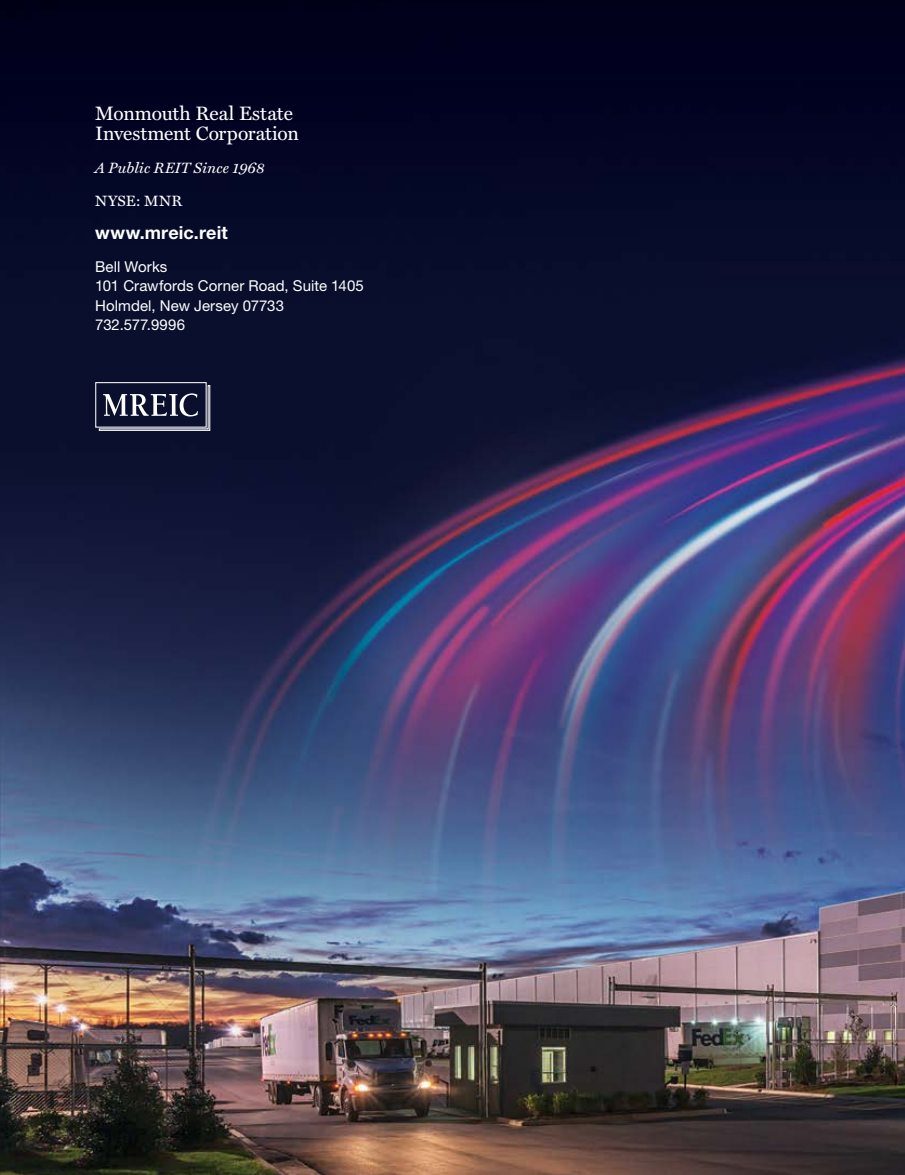
<style>
.page{position:relative;width:905px;height:1175px;background:#fff}
.page>*{position:absolute;margin:0;border:0;box-sizing:border-box;transform-origin:0 0}
.t1{font:19.5px/19.5px "Miller Text";letter-spacing:-.005em;color:#fff}
.t2{font:700 18px "Helvetica Neue LT Std";letter-spacing:.01em;color:#fff}
.t3{font:15px/19.5px "Helvetica Neue LT Std";letter-spacing:.005em;color:#fff}
.t4{font:italic 15px "Miller Text";letter-spacing:.005em;color:#fff}
.t5{font:15px "Miller Text";letter-spacing:.02em;color:#fff}
</style>
<div class="page">
<img style="left:0;top:0;width:904px;height:1174px">
<div style="left:95px;top:382px;width:112px;height:45px;border:1px solid #fff"></div>
<svg style="left:98px;top:384px;width:113px;height:47px;background:#41455c"></svg>
<h1 class="t1" style="left:95px;top:104px;width:205px">Monmouth Real Estate<br>Investment Corporation</h1>
<p class="t4" style="left:95px;top:159px;width:171px">A Public REIT Since 1968</p>
<p class="t5" style="left:95px;top:192px;width:89px">NYSE: MNR</p>
<p class="t2" style="left:95px;top:221px;width:134px">www.mreic.reit</p>
<p class="t3" style="left:95px;top:256px;width:270px">Bell Works<br>101 Crawfords Corner Road, Suite 1405<br>Holmdel, New Jersey 07733<br>732.577.9996</p>
</div>
